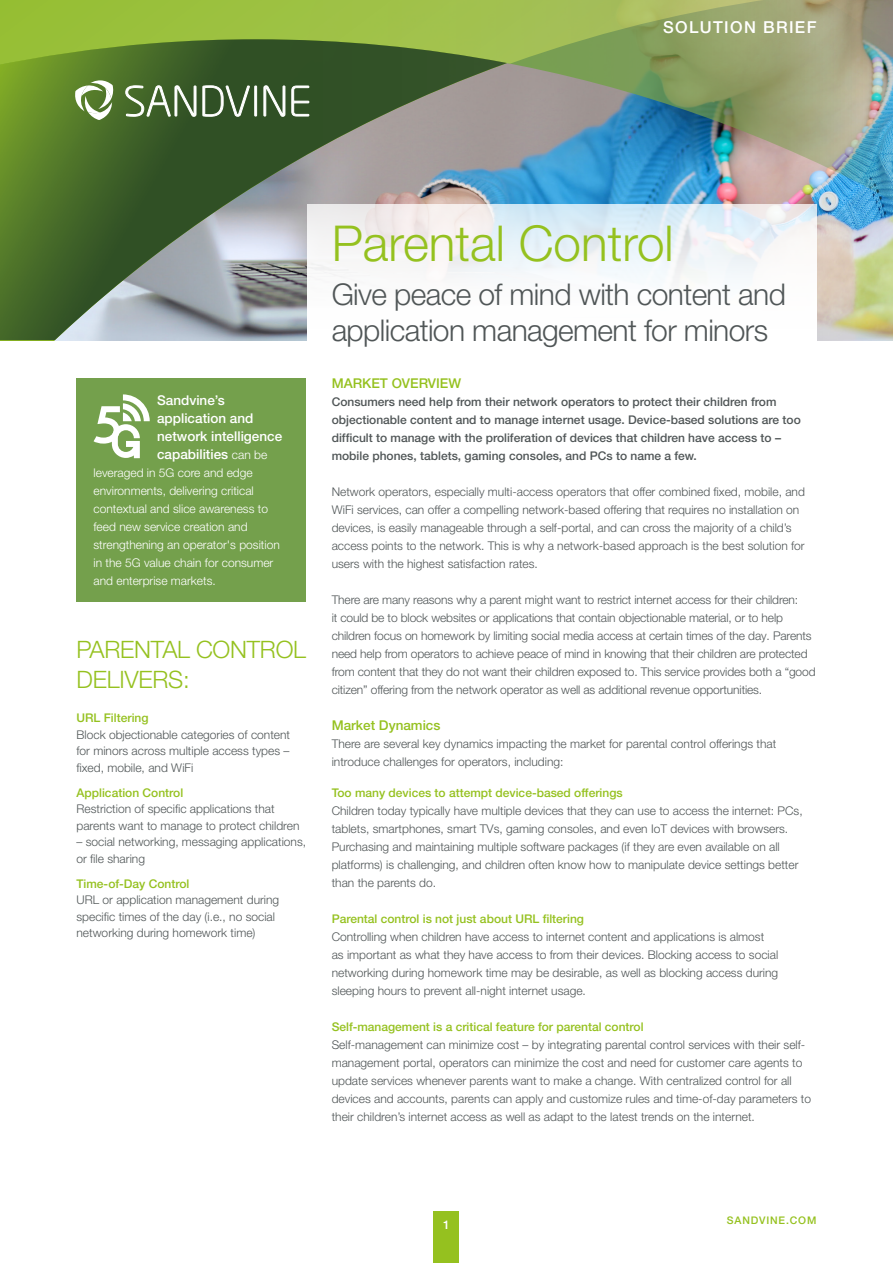
<style>
.page{position:relative;width:893px;height:1263px;background:#fff}
.page>*{position:absolute;margin:0;border:0;box-sizing:border-box;transform-origin:0 0}
.t1{font:300 49.5px "Helvetica Neue LT Pro";color:#95c11f}
.t2{font:300 30px/36px "Helvetica Neue LT Pro";letter-spacing:-.02em;color:#505657}
.t3{font:300 24px/30px "Helvetica Neue LT Pro";letter-spacing:-.01em;color:#95c11f}
.t4{font:500 16.5px "Helvetica Neue LT Pro";letter-spacing:.08em;color:#fff}
.t5{font:500 13.5px/18px "Helvetica Neue LT Pro";color:#fff}
.t6{font:500 13.5px "Helvetica Neue LT Pro";color:#95c11f}
.t7{font:300 12px/18px "Helvetica Neue LT Pro";color:#505657}
.t8{font:500 12px/18px "Helvetica Neue LT Pro";color:#505657}
.t9{font:300 12px/18px "Helvetica Neue LT Pro";color:#fff}
.t10{font:500 12px "Helvetica Neue LT Pro";color:#95c11f}
.t11{font:500 12px "Helvetica Neue LT Pro";color:#fff}
.t12{font:500 10.5px "Helvetica Neue LT Pro";letter-spacing:.08em;color:#95c11f}
.s1{font-weight:300;font-size:12px}
</style>
<div class="page">
<div style="left:434px;top:1212px;width:25px;height:51px;background:#95c11f"></div>
<img style="left:507px;top:53px;width:386px;height:287px">
<svg style="left:0;top:0;width:816px;height:67px;background:#9ab552"></svg>
<img style="left:816px;top:0;width:77px;height:53px">
<img style="left:0;top:39px;width:507px;height:301px">
<svg style="left:125px;top:85px;width:71px;height:33px"></svg>
<svg style="left:202px;top:85px;width:48px;height:32px"></svg>
<div style="left:255px;top:86px;width:2px;height:30px;border:1px solid #fff"></div>
<svg style="left:264px;top:85px;width:21px;height:32px"></svg>
<svg style="left:291px;top:86px;width:18px;height:30px"></svg>
<svg style="left:75px;top:80px;width:39px;height:40px"></svg>
<div style="left:77px;top:378px;width:229px;height:224px;background:#74a04c"></div>
<svg style="left:94px;top:394px;width:56px;height:64px"></svg>
<h3 class="t4" style="left:663px;top:17px;width:155px">SOLUTION BRIEF</h3>
<p class="t5" style="left:157px;top:391px;width:127px">Sandvine’s application and network intelligence capabilities <span class="s1">can be</span></p>
<p class="t9" style="left:94px;top:464px;width:188px">leveraged in 5G core and edge environments, delivering critical contextual and slice awareness to feed new service creation and strengthening an operator's position in the 5G value chain for consumer and enterprise markets.</p>
<h3 class="t3" style="left:77px;top:634px;width:231px">PARENTAL CONTROL<br>DELIVERS:</h3>
<p class="t10" style="left:77px;top:711px;width:74px">URL Filtering</p>
<p class="t7" style="left:77px;top:726px;width:215px;line-height:16.5px;text-align:justify">Block objectionable categories of content for minors across multiple access types – fixed, mobile, and WiFi</p>
<p class="t10" style="left:77px;top:785px;width:108px">Application Control</p>
<p class="t7" style="left:77px;top:800px;width:224px;line-height:16.5px">Restriction of specific applications that parents want to manage to protect children</p>
<p class="t7" style="left:77px;top:833px;width:231px;line-height:16.5px">– social networking, messaging applications, or file sharing</p>
<p class="t10" style="left:77px;top:876px;width:114px">Time-of-Day Control</p>
<p class="t7" style="left:77px;top:891px;width:204px;line-height:16.5px">URL or application management during specific times of the day (i.e., no social networking during homework time)</p>
<h1 class="t1" style="left:332px;top:213px;width:344px">Parental Control</h1>
<h2 class="t2" style="left:332px;top:276px;width:456px">Give peace of mind with content and application management for minors</h2>
<p class="t6" style="left:332px;top:375px;width:131px">MARKET OVERVIEW</p>
<p class="t8" style="left:332px;top:393px;width:471px">Consumers need help from their network operators to protect their children from objectionable content and to manage internet usage. Device-based solutions are too difficult to manage with the proliferation of devices that children have access to – mobile phones, tablets, gaming consoles, and PCs to name a few.</p>
<p class="t7" style="left:332px;top:483px;width:475px">Network operators, especially multi-access operators that offer combined fixed, mobile, and WiFi services, can offer a compelling network-based offering that requires no installation on devices, is easily manageable through a self-portal, and can cross the majority of a child’s access points to the network. This is why a network-based approach is the best solution for users with the highest satisfaction rates.</p>
<p class="t7" style="left:332px;top:591px;width:485px">There are many reasons why a parent might want to restrict internet access for their children:<br>it could be to block websites or applications that contain objectionable material, or to help children focus on homework by limiting social media access at certain times of the day. Parents need help from operators to achieve peace of mind in knowing that their children are protected from content that they do not want their children exposed to. This service provides both a “good citizen” offering from the network operator as well as additional revenue opportunities.</p>
<p class="t6" style="left:332px;top:717px;width:110px">Market Dynamics</p>
<p class="t7" style="left:332px;top:735px;width:446px">There are several key dynamics impacting the market for parental control offerings that introduce challenges for operators, including:</p>
<p class="t10" style="left:332px;top:785px;width:293px">Too many devices to attempt device-based offerings</p>
<p class="t7" style="left:332px;top:801px;width:472px">Children today typically have multiple devices that they can use to access the internet: PCs, tablets, smartphones, smart TVs, gaming consoles, and even IoT devices with browsers.<br>Purchasing and maintaining multiple software packages (if they are even available on all platforms) is challenging, and children often know how to manipulate device settings better than the parents do.</p>
<p class="t10" style="left:332px;top:911px;width:254px">Parental control is not just about URL filtering</p>
<p class="t7" style="left:332px;top:927px;width:448px">Controlling when children have access to internet content and applications is almost as important as what they have access to from their devices. Blocking access to social networking during homework time may be desirable, as well as blocking access during sleeping hours to prevent all-night internet usage.</p>
<p class="t10" style="left:332px;top:1019px;width:313px">Self-management is a critical feature for parental control</p>
<p class="t7" style="left:332px;top:1035px;width:481px">Self-management can minimize cost – by integrating parental control services with their self&shy;management portal, operators can minimize the cost and need for customer care agents to update services whenever parents want to make a change. With centralized control for all devices and accounts, parents can apply and customize rules and time-of-day parameters to their children’s internet access as well as adapt to the latest trends on the internet.</p>
<p class="t11" style="left:443px;top:1217px;width:8px">1</p>
<p class="t12" style="left:727px;top:1214px;width:91px">SANDVINE.COM</p>
</div>
